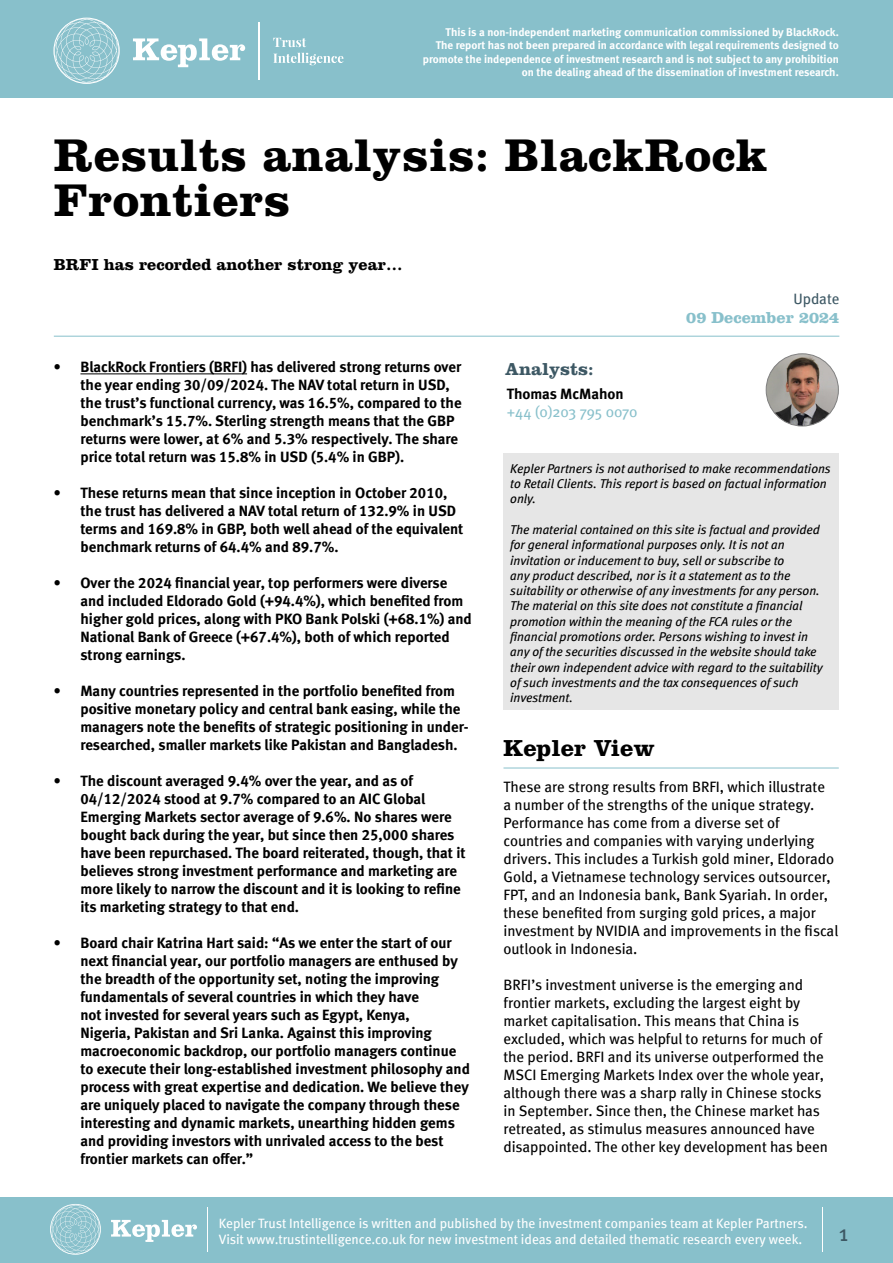
<style>
.page{position:relative;width:893px;height:1263px;background:#fff}
.page>*{position:absolute;margin:0;border:0;box-sizing:border-box;transform-origin:0 0}
.t1{font:700 47.55px/45px "Clarendon LT Std";letter-spacing:.01em;color:#000}
.t2{font:700 24px "Clarendon LT Std";color:#000}
.t3{font:22.5px "Meta";color:#3d5864}
.t4{font:700 18px "Clarendon LT Std";color:#3d5864}
.t5{font:700 16.5px "Clarendon LT Std";color:#000}
.t6{font:700 16.5px "Clarendon LT Std";color:#88c0cb}
.t7{font:15px/18px "Meta Bold LF";color:#000}
.t8{font:15px/18px "Meta";color:#000}
.t9{font:15px "Meta";letter-spacing:-.005em;color:#88c0cb}
.t10{font:700 15px "Meta";color:#000}
.t11{font:15px "Meta";letter-spacing:-.005em;color:#3d5864}
.t12{font:13.5px/16.2px "Meta";color:#fff}
.t13{font:italic 12.75px/15.3px "Meta Book LF";color:#000}
.t14{font:11.25px/13.5px "Meta Bold LF";color:#fff;text-align:right}
.s1{font-family:"Meta"}
</style>
<div class="page">
<div style="left:0;top:0;width:893px;height:98px;background:#88c0cb"></div>
<div style="left:0;top:1197px;width:893px;height:66px;background:#88c0cb"></div>
<svg style="left:111px;top:1220px;width:86px;height:22px"></svg>
<svg style="left:50px;top:1204px;width:51px;height:51px"></svg>
<hr style="left:207px;top:1207px;width:1px;height:44px;background:#fff">
<svg style="left:133px;top:38px;width:112px;height:29px"></svg>
<svg style="left:53px;top:18px;width:67px;height:66px"></svg>
<svg style="left:273px;top:38px;width:33px;height:9px"></svg>
<svg style="left:273px;top:53px;width:70px;height:12px"></svg>
<hr style="left:259px;top:22px;width:1px;height:58px;background:#fff">
<hr style="left:822px;top:1207px;width:1px;height:44px;background:#fff">
<hr style="left:80px;top:374px;width:167px;height:1px;background:#000">
<hr style="left:54px;top:336px;width:785px;height:1px;background:#88c0cb">
<hr style="left:503px;top:768px;width:336px;height:1px;background:#88c0cb">
<img style="left:766px;top:354px;width:72px;height:72px;border-radius:36px">
<div style="left:766px;top:353px;width:73px;height:73px;border:1px solid #808080;border-radius:50%"></div>
<div style="left:503px;top:453px;width:335px;height:257px;background:#e6e6e6"></div>
<p class="t14" style="left:423px;top:25px;width:417px">This is a non-independent marketing communication commissioned by BlackRock.<br>The report has not been prepared in accordance with legal requirements designed to promote the independence of investment research and is not subject to any prohibition on the dealing ahead of the dissemination of investment research.</p>
<h1 class="t1" style="left:54px;top:132px;width:715px">Results analysis: BlackRock<br>Frontiers</h1>
<p class="t5" style="left:54px;top:255px;width:350px">BRFI has recorded another strong year…</p>
<p class="t7" style="left:80px;top:357px;width:383px;text-indent:-27px"><span class="s1">•</span> BlackRock Frontiers (BRFI) has delivered strong returns over the year ending 30/09/2024. The NAV total return in USD, the trust’s functional currency, was 16.5%, compared to the benchmark’s 15.7%. Sterling strength means that the GBP returns were lower, at 6% and 5.3% respectively. The share price total return was 15.8% in USD (5.4% in GBP).</p>
<p class="t7" style="left:80px;top:483px;width:384px;text-indent:-27px"><span class="s1">•</span> These returns mean that since inception in October 2010, the trust has delivered a NAV total return of 132.9% in USD terms and 169.8% in GBP, both well ahead of the equivalent benchmark returns of 64.4% and 89.7%.</p>
<p class="t7" style="left:80px;top:573px;width:393px;text-indent:-27px"><span class="s1">•</span> Over the 2024 financial year, top performers were diverse and included Eldorado Gold (+94.4%), which benefited from higher gold prices, along with PKO Bank Polski (+68.1%) and National Bank of Greece (+67.4%), both of which reported strong earnings.</p>
<p class="t7" style="left:80px;top:681px;width:390px;text-indent:-27px"><span class="s1">•</span> Many countries represented in the portfolio benefited from positive monetary policy and central bank easing, while the managers note the benefits of strategic positioning in under&shy;researched, smaller markets like Pakistan and Bangladesh.</p>
<p class="t7" style="left:80px;top:771px;width:387px;text-indent:-27px"><span class="s1">•</span> The discount averaged 9.4% over the year, and as of 04/12/2024 stood at 9.7% compared to an AIC Global Emerging Markets sector average of 9.6%. No shares were bought back during the year, but since then 25,000 shares have been repurchased. The board reiterated, though, that it believes strong investment performance and marketing are more likely to narrow the discount and it is looking to refine its marketing strategy to that end.</p>
<p class="t7" style="left:80px;top:933px;width:391px;text-indent:-27px"><span class="s1">•</span> Board chair Katrina Hart said: “As we enter the start of our next financial year, our portfolio managers are enthused by the breadth of the opportunity set, noting the improving fundamentals of several countries in which they have<br>not invested for several years such as Egypt, Kenya,<br>Nigeria, Pakistan and Sri Lanka. Against this improving macroeconomic backdrop, our portfolio managers continue to execute their long-established investment philosophy and process with great expertise and dedication. We believe they are uniquely placed to navigate the company through these interesting and dynamic markets, unearthing hidden gems and providing investors with unrivaled access to the best frontier markets can offer.”</p>
<p class="t4" style="left:505px;top:358px;width:90px">Analysts:</p>
<p class="t10" style="left:507px;top:385px;width:119px">Thomas McMahon</p>
<p class="t9" style="left:507px;top:403px;width:132px">+44 (0)203 795 0070</p>
<p class="t11" style="left:793px;top:290px;width:47px">Update</p>
<p class="t6" style="left:686px;top:308px;width:155px">09 December 2024</p>
<p class="t13" style="left:510px;top:461px;width:322px">Kepler Partners is not authorised to make recommendations to Retail Clients. This report is based on factual information only.</p>
<p class="t13" style="left:510px;top:522px;width:314px">The material contained on this site is factual and provided for general informational purposes only. It is not an invitation or inducement to buy, sell or subscribe to<br>any product described, nor is it a statement as to the suitability or otherwise of any investments for any person.<br>The material on this site does not constitute a financial promotion within the meaning of the FCA rules or the financial promotions order. Persons wishing to invest in any of the securities discussed in the website should take their own independent advice with regard to the suitability of such investments and the tax consequences of such investment.</p>
<h2 class="t2" style="left:503px;top:734px;width:153px">Kepler View</h2>
<p class="t8" style="left:503px;top:778px;width:336px">These are strong results from BRFI, which illustrate<br>a number of the strengths of the unique strategy.<br>Performance has come from a diverse set of countries and companies with varying underlying drivers. This includes a Turkish gold miner, Eldorado Gold, a Vietnamese technology services outsourcer, FPT, and an Indonesia bank, Bank Syariah. In order, these benefited from surging gold prices, a major investment by NVIDIA and improvements in the fiscal outlook in Indonesia.</p>
<p class="t8" style="left:503px;top:976px;width:326px">BRFI’s investment universe is the emerging and frontier markets, excluding the largest eight by market capitalisation. This means that China is excluded, which was helpful to returns for much of the period. BRFI and its universe outperformed the MSCI Emerging Markets Index over the whole year, although there was a sharp rally in Chinese stocks in September. Since then, the Chinese market has retreated, as stimulus measures announced have disappointed. The other key development has been</p>
<p class="t12" style="left:219px;top:1214px;width:590px">Kepler Trust Intelligence is written and published by the investment companies team at Kepler Partners.<br>Visit www.trustintelligence.co.uk for new investment ideas and detailed thematic research every week.</p>
<h3 class="t3" style="left:839px;top:1220px;width:11px">1</h3>
</div>
